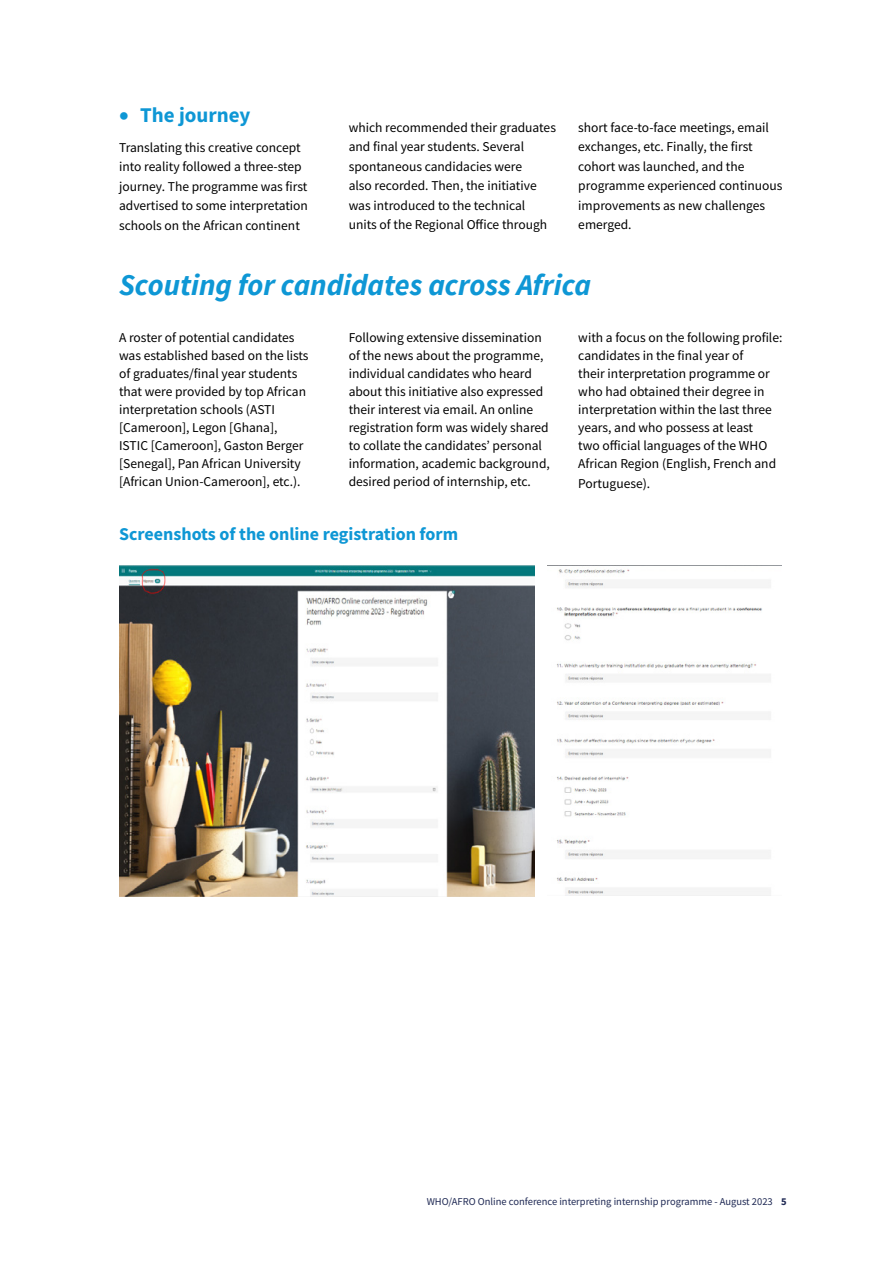
<style>
.page{position:relative;width:893px;height:1263px;background:#fff}
.page>*{position:absolute;margin:0;border:0;box-sizing:border-box;transform-origin:0 0}
.t1{font:italic 700 30px "Source Sans Pro";color:#0e97d5}
.t2{font:700 21px "Source Sans Pro";color:#0e97d5}
.t3{font:700 18px "Source Sans Pro";color:#0e97d5}
.t4{font:13.5px/18px "Source Sans Pro";color:#000}
.t5{font:10.5px "Source Sans Pro";color:#1f2954}
.s1{font-weight:700}
</style>
<div class="page">
<img style="left:119px;top:566px;width:416px;height:330px">
<img style="left:557px;top:569px;width:214px;height:326px">
<h2 class="t2" style="left:119px;top:101px;width:133px">• The journey</h2>
<p class="t4" style="left:119px;top:137px;width:190px;line-height:19.5px">Translating this creative concept into reality followed a three-step journey. The programme was first advertised to some interpretation schools on the African continent</p>
<p class="t4" style="left:349px;top:118px;width:209px;line-height:19.5px">which recommended their graduates and final year students. Several spontaneous candidacies were<br>also recorded. Then, the initiative was introduced to the technical units of the Regional Office through</p>
<p class="t4" style="left:578px;top:118px;width:206px;line-height:19.5px">short face-to-face meetings, email exchanges, etc. Finally, the first cohort was launched, and the programme experienced continuous improvements as new challenges emerged.</p>
<h1 class="t1" style="left:119px;top:266px;width:474px">Scouting for candidates across Africa</h1>
<p class="t4" style="left:119px;top:329px;width:191px">A roster of potential candidates was established based on the lists of graduates/final year students that were provided by top African interpretation schools (ASTI [Cameroon], Legon [Ghana], ISTIC [Cameroon], Gaston Berger [Senegal], Pan African University [African Union-Cameroon], etc.).</p>
<p class="t4" style="left:349px;top:329px;width:203px">Following extensive dissemination of the news about the programme, individual candidates who heard about this initiative also expressed their interest via email. An online registration form was widely shared to collate the candidates’ personal information, academic background, desired period of internship, etc.</p>
<p class="t4" style="left:578px;top:329px;width:206px">with a focus on the following profile: candidates in the final year of<br>their interpretation programme or who had obtained their degree in interpretation within the last three years, and who possess at least<br>two official languages of the WHO African Region (English, French and</p>
<p class="t4" style="left:578px;top:474px;width:73px">Portuguese).</p>
<h3 class="t3" style="left:119px;top:522px;width:341px">Screenshots of the online registration form</h3>
<p class="t5" style="left:427px;top:1194px;width:362px">WHO/AFRO Online conference interpreting internship programme - August 2023 <span class="s1">5</span></p>
</div>
